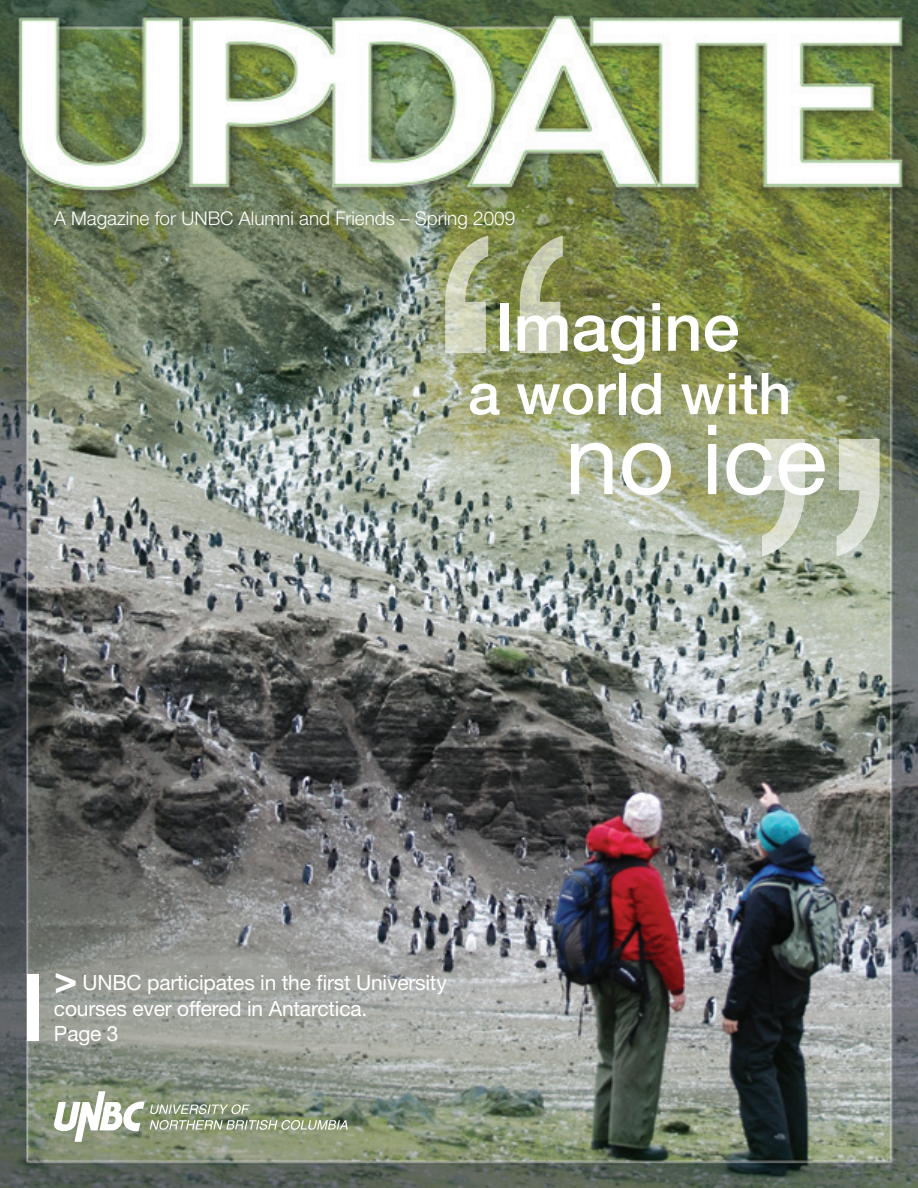
<style>
.page{position:relative;width:918px;height:1188px;background:#fff}
.page>*{position:absolute;margin:0;border:0;box-sizing:border-box;transform-origin:0 0}
.t1{font:97.05px "Helvetica Neue LT";color:#fff}
.t2{font:500 66.75px "Helvetica Neue LT";color:#fff}
.t3{font:500 57.6px "Helvetica Neue LT";color:#fff}
.t4{font:21px/25.5px "Helvetica Neue LT";letter-spacing:-.01em;color:#fff}
.t5{font:300 18.9px "Helvetica Neue LT";color:#fff}
.s1{font-weight:700;font-size:39px}
</style>
<div class="page">
<img style="left:0;top:0;width:918px;height:1188px">
<svg style="left:445px;top:235px;width:118px;height:118px;background:#a7ad82"></svg>
<svg style="left:53px;top:1091px;width:295px;height:51px;background:#9ba58d"></svg>
<div style="left:28px;top:974px;width:11px;height:67px;background:#fff"></div>
<svg style="left:762px;top:439px;width:118px;height:118px;background:#bec5b1"></svg>
<p class="t5" style="left:54px;top:206px;width:463px">A Magazine for UNBC Alumni and Friends – Spring 2009</p>
<h2 class="t2" style="left:495px;top:287px;width:246px">Imagine</h2>
<h3 class="t3" style="left:468px;top:359px;width:325px">a world with</h3>
<h1 class="t1" style="left:565px;top:402px;width:264px">no ice</h1>
<p class="t4" style="left:54px;top:970px;width:394px"><span class="s1">&gt;</span> UNBC participates in the first University courses ever offered in Antarctica.<br>Page 3</p>
</div>
